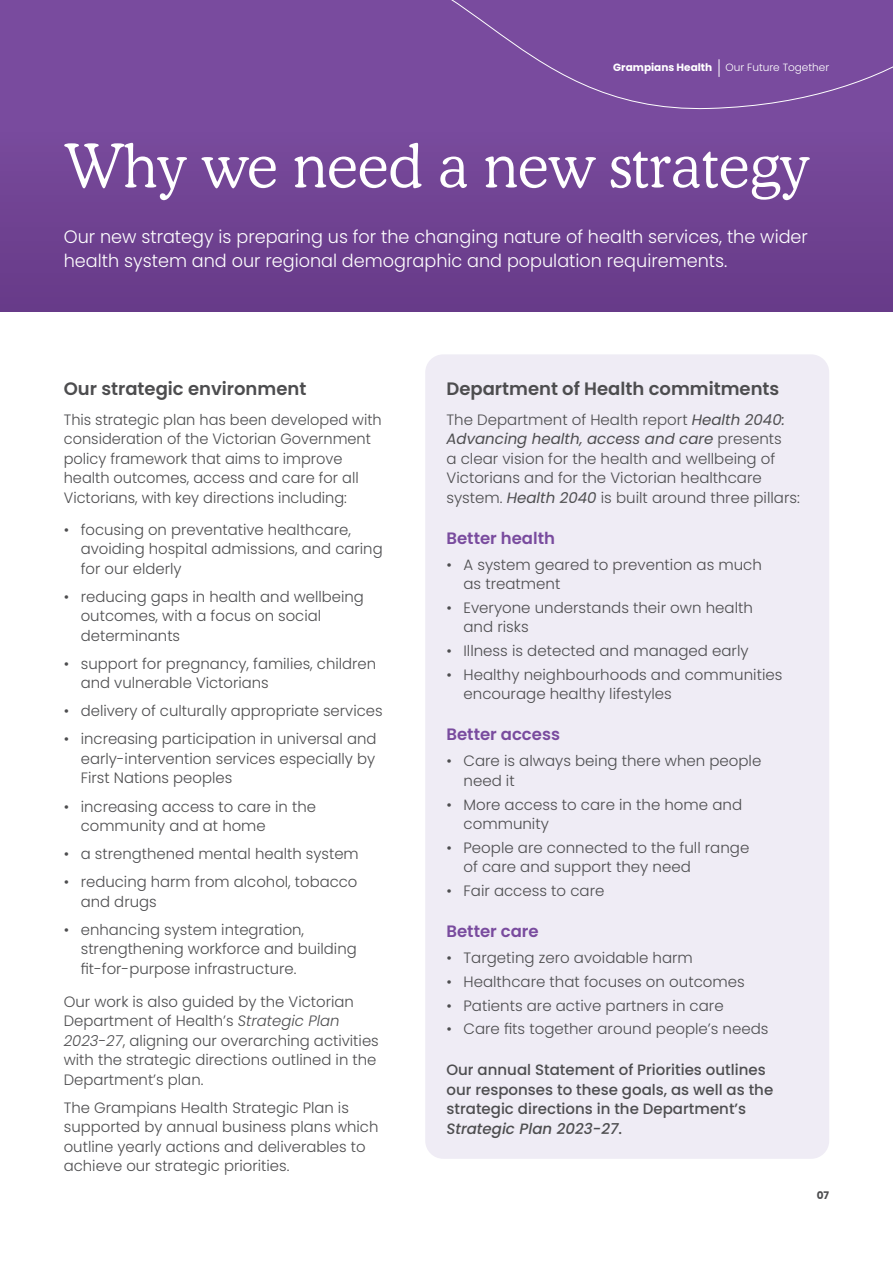
<style>
.page{position:relative;width:893px;height:1263px;background:#fff}
.page>*{position:absolute;margin:0;border:0;box-sizing:border-box;transform-origin:0 0}
.t1{font:60px "Cooper Lt BT";color:#fff}
.t2{font:300 18px/24px "Poppins";color:#fff}
.t3{font:600 18px "Poppins";color:#4d4d4f}
.t4{font:600 16.5px "Poppins";color:#794b9e}
.t5{font:300 15px/19.5px "Poppins";color:#4d4d4f}
.t6{font:500 15px/19.5px "Poppins";color:#4d4d4f}
.t7{font:300 10.5px "Poppins";color:#fff}
.t8{font:700 10.5px "Poppins";color:#fff}
.t9{font:700 10.5px "Poppins";color:#4d4d4f}
.s1{font-style:italic}
.s2{font-weight:400;font-style:italic}
</style>
<div class="page">
<div style="left:425px;top:354px;width:404px;height:805px;background:#efecf5;border-radius:18px"></div>
<div style="left:0;top:0;width:893px;height:312px;background:#734696"></div>
<svg style="left:451px;top:0;width:442px;height:110px"></svg>
<p class="t8" style="left:613px;top:62px;width:100px">Grampians Health</p>
<p class="t7" style="left:726px;top:62px;width:105px">Our Future Together</p>
<h1 class="t1" style="left:64px;top:126px;width:747px">Why we need a new strategy</h1>
<p class="t2" style="left:64px;top:225px;width:746px">Our new strategy is preparing us for the changing nature of health services, the wider health system and our regional demographic and population requirements.</p>
<p class="t3" style="left:64px;top:378px;width:244px">Our strategic environment</p>
<p class="t5" style="left:64px;top:410px;width:320px">This strategic plan has been developed with consideration of the Victorian Government policy framework that aims to improve health outcomes, access and care for all Victorians, with key directions including:</p>
<p class="t5" style="left:81px;top:520px;width:303px;text-indent:-17px">• focusing on preventative healthcare, avoiding hospital admissions, and caring for our elderly</p>
<p class="t5" style="left:81px;top:587px;width:285px;text-indent:-17px">• reducing gaps in health and wellbeing outcomes, with a focus on social determinants</p>
<p class="t5" style="left:81px;top:654px;width:297px;text-indent:-17px">• support for pregnancy, families, children and vulnerable Victorians</p>
<p class="t5" style="left:64px;top:701px;width:320px">• delivery of culturally appropriate services</p>
<p class="t5" style="left:81px;top:729px;width:297px;text-align:justify;text-indent:-17px">• increasing participation in universal and early-intervention services especially by First Nations peoples</p>
<p class="t5" style="left:81px;top:796px;width:237px;text-indent:-17px">• increasing access to care in the community and at home</p>
<p class="t5" style="left:64px;top:844px;width:296px">• a strengthened mental health system</p>
<p class="t5" style="left:81px;top:872px;width:278px;text-indent:-17px">• reducing harm from alcohol, tobacco and drugs</p>
<p class="t5" style="left:81px;top:919px;width:277px;text-indent:-17px">• enhancing system integration, strengthening workforce and building fit-for-purpose infrastructure.</p>
<p class="t5" style="left:64px;top:992px;width:316px">Our work is also guided by the Victorian Department of Health’s <span class="s1">Strategic Plan 2023-27</span>, aligning our overarching activities with the strategic directions outlined in the Department’s plan.</p>
<p class="t5" style="left:64px;top:1098px;width:316px">The Grampians Health Strategic Plan is supported by annual business plans which outline yearly actions and deliverables to achieve our strategic priorities.</p>
<p class="t3" style="left:446px;top:378px;width:334px">Department of Health commitments</p>
<p class="t5" style="left:446px;top:410px;width:355px">The Department of Health report <span class="s2">Health 2040:<br>Advancing health, access and care</span> presents<br>a clear vision for the health and wellbeing of Victorians and for the Victorian healthcare system. <span class="s2">Health 2040</span> is built around three pillars:</p>
<p class="t4" style="left:446px;top:528px;width:110px">Better health</p>
<p class="t5" style="left:463px;top:555px;width:300px;text-indent:-17px">• A system geared to prevention as much as treatment</p>
<p class="t5" style="left:463px;top:598px;width:291px;text-indent:-17px">• Everyone understands their own health and risks</p>
<p class="t5" style="left:446px;top:641px;width:304px">• Illness is detected and managed early</p>
<p class="t5" style="left:463px;top:665px;width:320px;text-indent:-17px">• Healthy neighbourhoods and communities encourage healthy lifestyles</p>
<p class="t4" style="left:446px;top:725px;width:115px">Better access</p>
<p class="t5" style="left:463px;top:751px;width:299px;text-indent:-17px">• Care is always being there when people need it</p>
<p class="t5" style="left:463px;top:795px;width:280px;text-indent:-17px">• More access to care in the home and community</p>
<p class="t5" style="left:463px;top:838px;width:287px;text-indent:-17px">• People are connected to the full range of care and support they need</p>
<p class="t5" style="left:446px;top:881px;width:159px">• Fair access to care</p>
<p class="t4" style="left:446px;top:922px;width:94px">Better care</p>
<p class="t5" style="left:446px;top:948px;width:248px">• Targeting zero avoidable harm</p>
<p class="t5" style="left:446px;top:972px;width:300px">• Healthcare that focuses on outcomes</p>
<p class="t5" style="left:446px;top:996px;width:279px">• Patients are active partners in care</p>
<p class="t5" style="left:446px;top:1019px;width:324px">• Care fits together around people’s needs</p>
<p class="t6" style="left:446px;top:1060px;width:328px">Our annual Statement of Priorities outlines our responses to these goals, as well as the strategic directions in the Department’s <span class="s1">Strategic Plan 2023-27</span>.</p>
<p class="t9" style="left:817px;top:1189px;width:14px">07</p>
</div>
